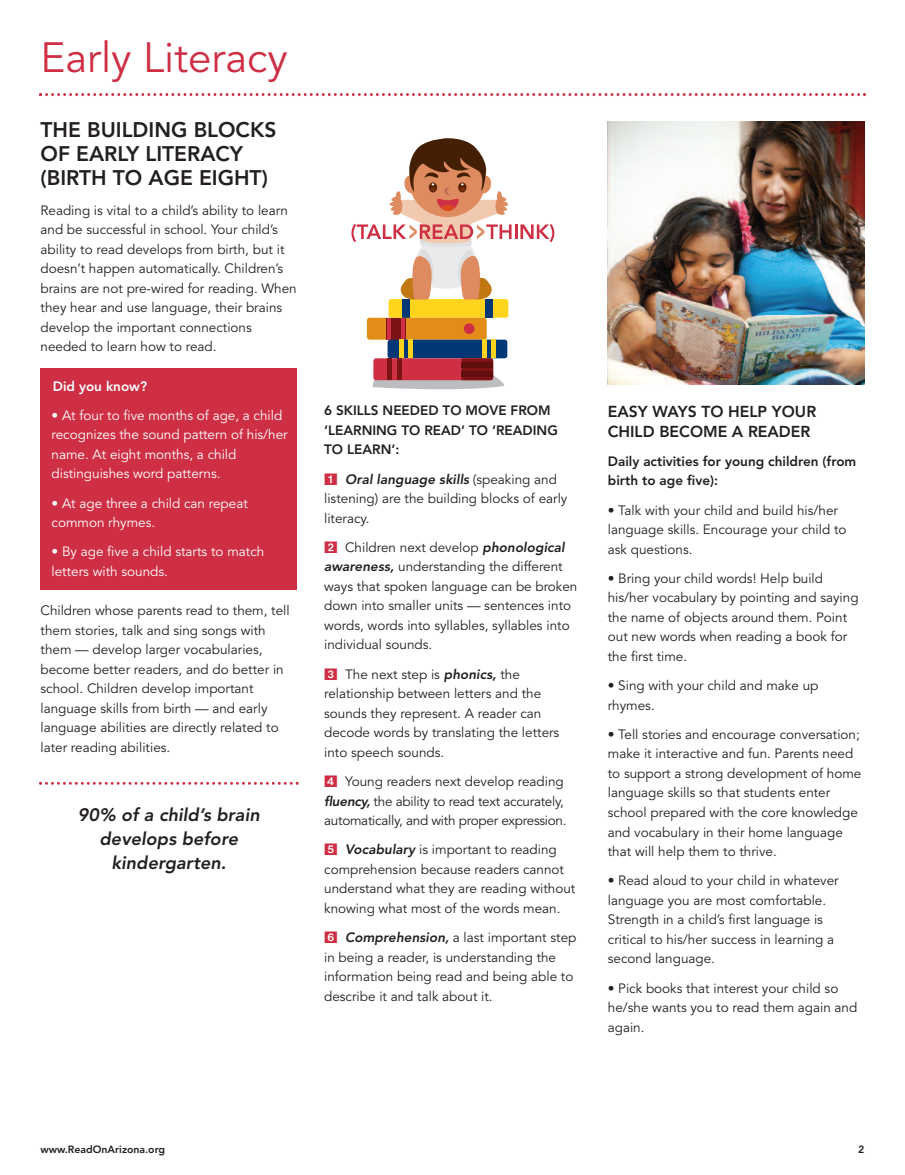
<style>
.page{position:relative;width:905px;height:1175px;background:#fff}
.page>*{position:absolute;margin:0;border:0;box-sizing:border-box;transform-origin:0 0}
.t1{font:42px "Avenir";color:#ce2f44}
.t2{font:800 21px/24px "Avenir";color:#231f20}
.t3{font:italic 800 18px/24px "Avenir";letter-spacing:.005em;color:#231f20;text-align:center}
.t4{font:800 15.75px/19.5px "Avenir";color:#231f20}
.t5{font:13.5px/19.5px "Avenir";color:#231f20}
.t6{font:13.5px/19.5px "Avenir";color:#fff}
.t7{font:800 13.5px/19.5px "Avenir";color:#231f20}
.t8{font:13.5px/19.5px "Avenir";letter-spacing:-.02em;color:#231f20}
.t9{font:800 13.5px "Avenir";color:#fff}
.t10{font:800 10.5px "Avenir";color:#231f20}
.s1{font-weight:800;font-style:italic}
.s2{font-family:"Bundesbahn Pi One";color:#ce2f44}
</style>
<div class="page">
<div style="left:40px;top:368px;width:257px;height:221px;background:#ce2f44"></div>
<svg style="left:39px;top:93px;width:827px;height:3px"></svg>
<div style="left:388px;top:299px;width:120px;height:19px;background:#fed41d;border-radius:3px"></div>
<div style="left:402px;top:299px;width:8px;height:19px;background:#013775"></div>
<div style="left:485px;top:299px;width:7px;height:19px;background:#013775"></div>
<div style="left:367px;top:318px;width:119px;height:22px;background:#e38c18;border-radius:3px"></div>
<div style="left:386px;top:318px;width:19px;height:22px;background:#7e1315"></div>
<hr style="left:388px;top:318px;width:3px;height:22px;background:#ce2f44">
<hr style="left:401px;top:318px;width:3px;height:22px;background:#ce2f44">
<div style="left:464px;top:323px;width:10px;height:11px;background:#ce2f44;border-radius:50%"></div>
<div style="left:387px;top:340px;width:120px;height:18px;background:#013775;border-radius:3px"></div>
<hr style="left:399px;top:340px;width:4px;height:18px;background:#fed41d">
<hr style="left:408px;top:340px;width:4px;height:18px;background:#fed41d">
<div style="left:482px;top:340px;width:5px;height:18px;background:#fed41d"></div>
<div style="left:491px;top:340px;width:5px;height:18px;background:#fed41d"></div>
<svg style="left:372px;top:358px;width:134px;height:31px;background:#c46e79"></svg>
<div style="left:386px;top:358px;width:5px;height:22px;background:#7e1315"></div>
<div style="left:397px;top:358px;width:5px;height:22px;background:#7e1315"></div>
<div style="left:461px;top:362px;width:32px;height:5px;background:#620e0f"></div>
<div style="left:461px;top:371px;width:32px;height:5px;background:#620e0f"></div>
<hr style="left:514px;top:224px;width:3px;height:15px;background:#ce2f44">
<svg style="left:520px;top:224px;width:34px;height:18px"></svg>
<svg style="left:351px;top:138px;width:160px;height:162px"></svg>
<img style="left:608px;top:122px;width:256px;height:263px">
<svg style="left:39px;top:782px;width:259px;height:2px"></svg>
<h1 class="t1" style="left:40px;top:41px;width:249px">Early Literacy</h1>
<h2 class="t2" style="left:40px;top:120px;width:237px">THE BUILDING BLOCKS<br>OF EARLY LITERACY (BIRTH TO AGE EIGHT)</h2>
<p class="t5" style="left:40px;top:201px;width:258px">Reading is vital to a child’s ability to learn and be successful in school. Your child’s ability to read develops from birth, but it doesn’t happen automatically. Children’s brains are not pre-wired for reading. When they hear and use language, their brains develop the important connections needed to learn how to read.</p>
<p class="t9" style="left:53px;top:380px;width:96px">Did you know?</p>
<p class="t6" style="left:52px;top:406px;width:238px">• At four to five months of age, a child recognizes the sound pattern of his/her name. At eight months, a child distinguishes word patterns.</p>
<p class="t6" style="left:52px;top:494px;width:198px">• At age three a child can repeat common rhymes.</p>
<p class="t6" style="left:52px;top:543px;width:214px">• By age five a child starts to match letters with sounds.</p>
<p class="t5" style="left:40px;top:601px;width:251px">Children whose parents read to them, tell them stories, talk and sing songs with them — develop larger vocabularies, become better readers, and do better in school. Children develop important language skills from birth — and early language abilities are directly related to later reading abilities.</p>
<h3 class="t3" style="left:78px;top:803px;width:183px">90% of a child’s brain develops before kindergarten.</h3>
<p class="t7" style="left:324px;top:402px;width:235px">6 SKILLS NEEDED TO MOVE FROM ‘LEARNING TO READ’ TO ‘READING<br>TO LEARN’:</p>
<p class="t5" style="left:324px;top:470px;width:245px;text-indent:21px"><span class="s1">Oral language skills</span> (speaking and listening) are the building blocks of early literacy.</p>
<p class="t5" style="left:324px;top:538px;width:255px;text-indent:21px">Children next develop <span class="s1">phonological awareness,</span> understanding the different ways that spoken language can be broken down into smaller units — sentences into words, words into syllables, syllables into individual sounds.</p>
<p class="t5" style="left:324px;top:665px;width:237px"><span class="s2">-</span> The next step is <span class="s1">phonics,</span> the relationship between letters and the sounds they represent. A reader can decode words by translating the letters into speech sounds.</p>
<p class="t8" style="left:324px;top:772px;width:244px;text-indent:21px">Young readers next develop reading <span class="s1">fluency,</span> the ability to read text accurately, automatically, and with proper expression.</p>
<p class="t5" style="left:324px;top:841px;width:253px;text-indent:21px"><span class="s1">Vocabulary</span> is important to reading comprehension because readers cannot understand what they are reading without knowing what most of the words mean.</p>
<p class="t5" style="left:324px;top:928px;width:254px;text-indent:21px"><span class="s1">Comprehension,</span> a last important step in being a reader, is understanding the information being read and being able to describe it and talk about it.</p>
<p class="t4" style="left:608px;top:403px;width:210px">EASY WAYS TO HELP YOUR<br>CHILD BECOME A READER</p>
<p class="t7" style="left:608px;top:452px;width:250px">Daily activities for young children (from birth to age five):</p>
<p class="t5" style="left:608px;top:501px;width:240px">• Talk with your child and build his/her language skills. Encourage your child to ask questions.</p>
<p class="t5" style="left:608px;top:569px;width:252px">• Bring your child words! Help build his/her vocabulary by pointing and saying the name of objects around them. Point out new words when reading a book for the first time.</p>
<p class="t5" style="left:608px;top:677px;width:212px">• Sing with your child and make up rhymes.</p>
<p class="t5" style="left:608px;top:725px;width:255px">• Tell stories and encourage conversation; make it interactive and fun. Parents need to support a strong development of home language skills so that students enter school prepared with the core knowledge and vocabulary in their home language that will help them to thrive.</p>
<p class="t5" style="left:608px;top:872px;width:232px">• Read aloud to your child in whatever language you are most comfortable.<br>Strength in a child’s first language is critical to his/her success in learning a second language.</p>
<p class="t5" style="left:608px;top:979px;width:251px">• Pick books that interest your child so he/she wants you to read them again and again.</p>
<p class="t10" style="left:40px;top:1145px;width:126px">www.ReadOnArizona.org</p>
<p class="t10" style="left:858px;top:1145px;width:8px">2</p>
</div>
